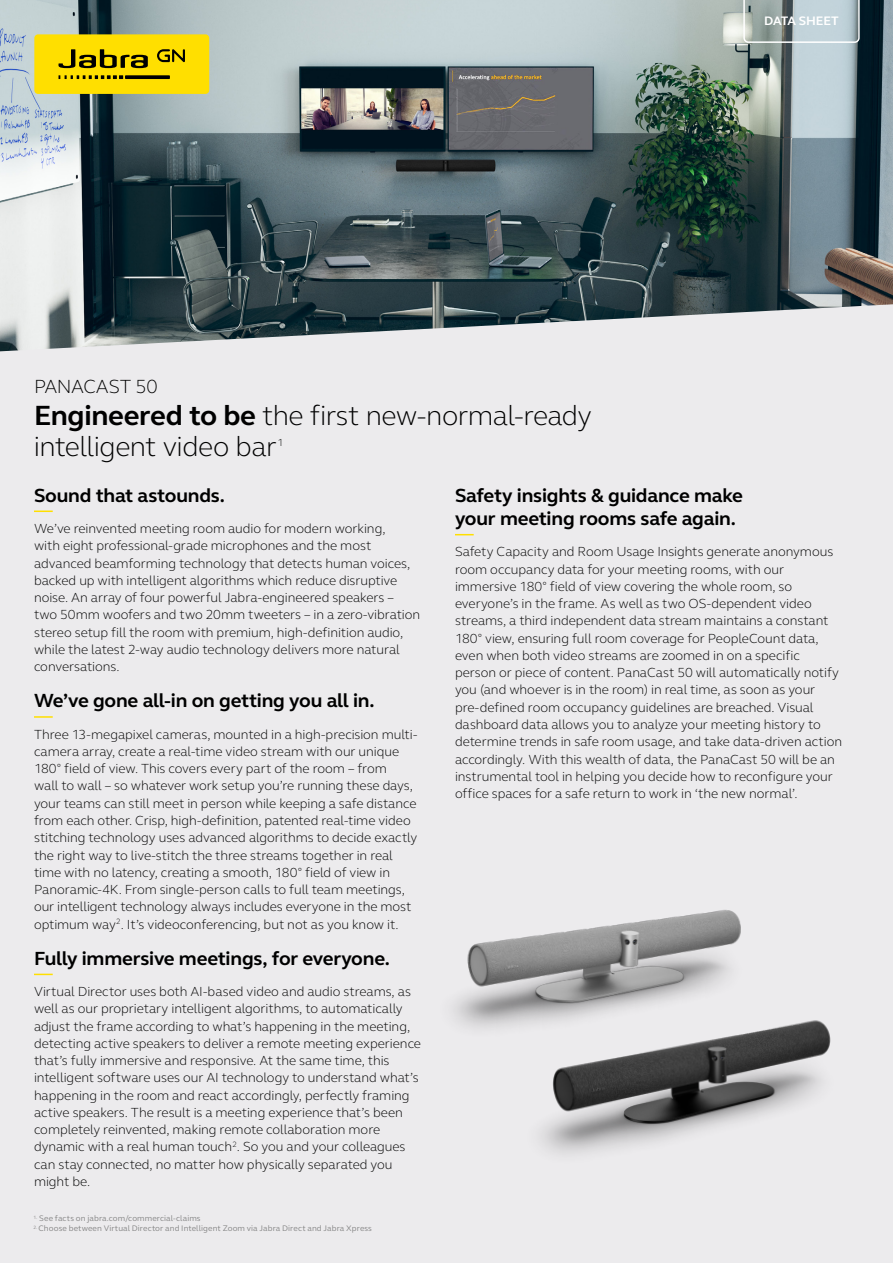
<style>
.page{position:relative;width:893px;height:1263px;background:#ecebed}
.page>*{position:absolute;margin:0;border:0;box-sizing:border-box;transform-origin:0 0}
.t1{font:300 28.5px/31.5px "GN Elliot";letter-spacing:-.02em;color:#000}
.t2{font:700 19.5px/23.4px "GN Elliot";letter-spacing:-.01em;color:#000}
.t3{font:300 19.5px "GN Elliot";letter-spacing:-.025em;color:#000}
.t4{font:300 13.5px/17.2px "GN Elliot";letter-spacing:-.005em;color:#000}
.t5{font:700 12.6px "GN Elliot";color:#fff}
.t6{font:300 10.5px "GN Elliot";color:#000}
.t7{font:8.25px "GN Elliot";letter-spacing:.01em;color:#878787}
.s1{font-weight:700}
</style>
<div class="page">
<img style="left:0;top:0;width:893px;height:351px">
<svg style="left:34px;top:510px;width:19px;height:2px"></svg>
<svg style="left:34px;top:716px;width:19px;height:2px"></svg>
<svg style="left:34px;top:974px;width:19px;height:1px"></svg>
<svg style="left:455px;top:534px;width:19px;height:1px"></svg>
<div style="left:34px;top:34px;width:175px;height:60px;background:#ffdf00;border-radius:4px"></div>
<svg style="left:59px;top:49px;width:89px;height:19px"></svg>
<svg style="left:59px;top:75px;width:64px;height:4px"></svg>
<svg style="left:125px;top:75px;width:45px;height:4px"></svg>
<svg style="left:157px;top:49px;width:28px;height:13px"></svg>
<svg style="left:743px;top:0;width:117px;height:43px;background:#aab8bb"></svg>
<img style="left:453px;top:910px;width:288px;height:118px">
<img style="left:494px;top:929px;width:337px;height:225px">
<h2 class="t3" style="left:34px;top:373px;width:125px">PANACAST 50</h2>
<h1 class="t1" style="left:34px;top:398px;width:560px"><span class="s1">Engineered to be</span> the first new-normal-ready intelligent video bar</h1>
<p class="t6" style="left:278px;top:435px;width:8px">1</p>
<p class="t5" style="left:764px;top:13px;width:76px">DATA SHEET</p>
<h2 class="t2" style="left:34px;top:483px;width:193px">Sound that astounds.</h2>
<p class="t4" style="left:34px;top:519px;width:388px">We’ve reinvented meeting room audio for modern working,<br>with eight professional-grade microphones and the most advanced beamforming technology that detects human voices, backed up with intelligent algorithms which reduce disruptive noise. An array of four powerful Jabra-engineered speakers – two 50mm woofers and two 20mm tweeters – in a zero-vibration stereo setup fill the room with premium, high-definition audio, while the latest 2-way audio technology delivers more natural conversations.</p>
<h2 class="t2" style="left:34px;top:689px;width:342px">We’ve gone all-in on getting you all in.</h2>
<p class="t4" style="left:34px;top:725px;width:385px">Three 13-megapixel cameras, mounted in a high-precision multi&shy;camera array, create a real-time video stream with our unique 180° field of view. This covers every part of the room – from<br>wall to wall – so whatever work setup you’re running these days, your teams can still meet in person while keeping a safe distance from each other. Crisp, high-definition, patented real-time video stitching technology uses advanced algorithms to decide exactly the right way to live-stitch the three streams together in real time with no latency, creating a smooth, 180° field of view in Panoramic-4K. From single-person calls to full team meetings, our intelligent technology always includes everyone in the most optimum way <sup>2</sup>. It’s videoconferencing, but not as you know it.</p>
<h2 class="t2" style="left:34px;top:946px;width:357px">Fully immersive meetings, for everyone.</h2>
<p class="t4" style="left:34px;top:982px;width:389px">Virtual Director uses both AI-based video and audio streams, as well as our proprietary intelligent algorithms, to automatically adjust the frame according to what’s happening in the meeting, detecting active speakers to deliver a remote meeting experience that’s fully immersive and responsive. At the same time, this intelligent software uses our AI technology to understand what’s happening in the room and react accordingly, perfectly framing active speakers. The result is a meeting experience that’s been completely reinvented, making remote collaboration more dynamic with a real human touch <sup>2</sup>. So you and your colleagues can stay connected, no matter how physically separated you might be.</p>
<p class="t7" style="left:34px;top:1213px;width:169px"><sup>1.</sup> See facts on jabra.com/commercial-claims</p>
<p class="t7" style="left:34px;top:1223px;width:340px"><sup>2.</sup> Choose between Virtual Director and Intelligent Zoom via Jabra Direct and Jabra Xpress</p>
<h2 class="t2" style="left:455px;top:483px;width:289px">Safety insights &amp; guidance make your meeting rooms safe again.</h2>
<p class="t4" style="left:455px;top:543px;width:389px">Safety Capacity and Room Usage Insights generate anonymous room occupancy data for your meeting rooms, with our immersive 180° field of view covering the whole room, so everyone’s in the frame. As well as two OS-dependent video streams, a third independent data stream maintains a constant 180° view, ensuring full room coverage for PeopleCount data, even when both video streams are zoomed in on a specific person or piece of content. PanaCast 50 will automatically notify you (and whoever is in the room) in real time, as soon as your pre-defined room occupancy guidelines are breached. Visual dashboard data allows you to analyze your meeting history to determine trends in safe room usage, and take data-driven action accordingly. With this wealth of data, the PanaCast 50 will be an instrumental tool in helping you decide how to reconfigure your office spaces for a safe return to work in ‘the new normal’.</p>
</div>
